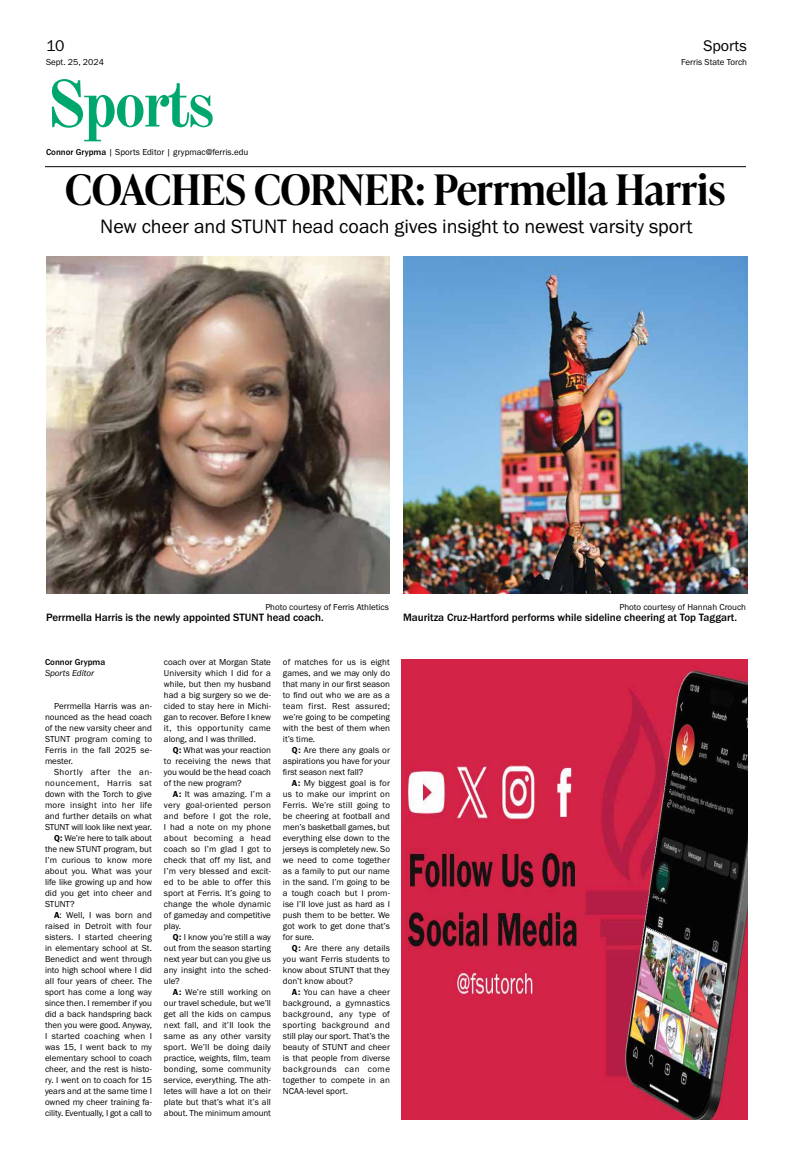
<style>
.page{position:relative;width:792px;height:1152px;background:#fff}
.page>*{position:absolute;margin:0;border:0;box-sizing:border-box;transform-origin:0 0}
.t1{font:700 65px "Old Standard TT";letter-spacing:-.06em;color:#00a76d}
.t2{font:600 42px "Ivy Presto Headline";color:#000}
.t3{font:20px "Franklin Gothic URW Boo";color:#000}
.t4{font:16px "Franklin Gothic URW Boo";letter-spacing:-.01em;color:#000}
.t5{font:500 11px "Franklin Gothic URW";color:#000}
.t6{font:9px/11px "Franklin Gothic URW Boo";color:#000;text-align:justify}
.t7{font:9px "Franklin Gothic URW Boo";letter-spacing:.02em;color:#000}
.t8{font:9px "Franklin Gothic URW Boo";letter-spacing:.025em;color:#000}
.t9{font:9px "Franklin Gothic URW Boo";letter-spacing:.045em;color:#000}
.t10{font:9px "Franklin Gothic URW Boo";letter-spacing:.05em;color:#000}
.t11{font:500 9px "Franklin Gothic URW";color:#000}
.t12{font:9px "Franklin Gothic URW Boo Ita";color:#000}
.s1{font-family:"Franklin Gothic URW";font-weight:500}
.s2{font-family:"Franklin Gothic URW Dem"}
</style>
<div class="page">
<hr style="left:45px;top:167px;width:701px;height:1px;background:#000">
<img style="left:46px;top:256px;width:344px;height:337px">
<img style="left:403px;top:256px;width:344px;height:337px">
<img style="left:402px;top:659px;width:345px;height:461px">
<h3 class="t4" style="left:46px;top:35px;width:20px">10</h3>
<p class="t6" style="left:46px;top:56px;width:59px">Sept. 25, 2024</p>
<h1 class="t1" style="left:46px;top:54px;width:170px">Sports</h1>
<p class="t6" style="left:46px;top:146px;width:204px"><span class="s1">Connor Grypma</span> | Sports Editor | grypmac@ferris.edu</p>
<h3 class="t4" style="left:704px;top:35px;width:45px">Sports</h3>
<p class="t6" style="left:681px;top:56px;width:67px">Ferris State Torch</p>
<h2 class="t2" style="left:65px;top:160px;width:662px">COACHES CORNER: Perrmella Harris</h2>
<h3 class="t3" style="left:100px;top:214px;width:594px">New cheer and STUNT head coach gives insight to newest varsity sport</h3>
<p class="t6" style="left:265px;top:601px;width:125px">Photo courtesy of Ferris Athletics</p>
<p class="t5" style="left:46px;top:610px;width:279px">Perrmella Harris is the newly appointed STUNT head coach.</p>
<p class="t11" style="left:45px;top:657px;width:62px">Connor Grypma</p>
<p class="t12" style="left:45px;top:668px;width:51px">Sports Editor</p>
<p class="t6" style="left:45px;top:701px;width:109px;text-indent:9px">Perrmella Harris was an&shy;nounced as the head coach of the new varsity cheer and STUNT program coming to Ferris in the fall 2025 se&shy;mester.</p>
<p class="t10" style="left:54px;top:767px;width:100px">Shortly after the an-</p>
<p class="t9" style="left:45px;top:778px;width:108px">nouncement, Harris sat</p>
<p class="t6" style="left:45px;top:789px;width:109px">down with the Torch to give</p>
<p class="t8" style="left:45px;top:800px;width:109px">more insight into her life</p>
<p class="t6" style="left:45px;top:811px;width:108px">and further details on what</p>
<p class="t6" style="left:45px;top:822px;width:108px">STUNT will look like next year.</p>
<p class="t6" style="left:54px;top:833px;width:99px"><span class="s2">Q:</span> We’re here to talk about</p>
<p class="t6" style="left:45px;top:844px;width:108px">the new STUNT program, but</p>
<p class="t7" style="left:45px;top:855px;width:109px">I’m curious to know more</p>
<p class="t6" style="left:45px;top:866px;width:109px">about you. What was your</p>
<p class="t6" style="left:45px;top:877px;width:108px">life like growing up and how</p>
<p class="t6" style="left:45px;top:888px;width:109px">did you get into cheer and</p>
<p class="t6" style="left:45px;top:899px;width:31px">STUNT?</p>
<p class="t6" style="left:54px;top:910px;width:100px"><span class="s2">A</span>: Well, I was born and</p>
<p class="t7" style="left:45px;top:921px;width:108px">raised in Detroit with four</p>
<p class="t7" style="left:45px;top:932px;width:109px">sisters. I started cheering</p>
<p class="t6" style="left:45px;top:942px;width:109px">in elementary school at St.</p>
<p class="t6" style="left:45px;top:953px;width:108px">Benedict and went through</p>
<p class="t6" style="left:45px;top:964px;width:108px">into high school where I did</p>
<p class="t6" style="left:45px;top:975px;width:109px">all four years of cheer. The</p>
<p class="t6" style="left:45px;top:986px;width:108px">sport has come a long way</p>
<p class="t6" style="left:45px;top:997px;width:109px">since then. I remember if you</p>
<p class="t6" style="left:45px;top:1008px;width:109px">did a back handspring back</p>
<p class="t6" style="left:45px;top:1019px;width:109px">then you were good. Anyway,</p>
<p class="t7" style="left:45px;top:1031px;width:109px">I started coaching when I</p>
<p class="t6" style="left:45px;top:1041px;width:108px">was 15, I went back to my</p>
<p class="t6" style="left:45px;top:1052px;width:109px">elementary school to coach</p>
<p class="t6" style="left:45px;top:1063px;width:109px">cheer, and the rest is histo-</p>
<p class="t6" style="left:45px;top:1074px;width:109px">ry. I went on to coach for 15</p>
<p class="t6" style="left:45px;top:1085px;width:108px">years and at the same time I</p>
<p class="t6" style="left:45px;top:1096px;width:109px">owned my cheer training fa-</p>
<p class="t6" style="left:45px;top:1107px;width:108px">cility. Eventually, I got a call to</p>
<p class="t6" style="left:283px;top:656px;width:109px">of matches for us is eight games, and we may only do that many in our first season to find out who we are as a team first. Rest assured; we’re going to be competing with the best of them when it’s time.</p>
<p class="t6" style="left:283px;top:744px;width:109px;text-indent:9px"><span class="s2">Q:</span> Are there any goals or aspirations you have for your first season next fall?</p>
<p class="t6" style="left:283px;top:777px;width:109px;text-indent:9px"><span class="s2">A:</span> My biggest goal is for us to make our imprint on Ferris. We’re still going to be cheering at football and men’s basketball games, but everything else down to the jerseys is completely new. So we need to come together as a family to put our name in the sand. I’m going to be a tough coach but I prom&shy;ise I’ll love just as hard as I push them to be better. We got work to get done that’s for sure.</p>
<p class="t6" style="left:283px;top:942px;width:109px;text-indent:9px"><span class="s2">Q:</span> Are there any details you want Ferris students to know about STUNT that they don’t know about?</p>
<p class="t6" style="left:283px;top:986px;width:109px;text-indent:9px"><span class="s2">A:</span> You can have a cheer background, a gymnastics background, any type of sporting background and still play our sport. That’s the beauty of STUNT and cheer is that people from diverse backgrounds can come together to compete in an NCAA-level sport.</p>
<p class="t6" style="left:164px;top:656px;width:109px">coach over at Morgan State University which I did for a while, but then my husband had a big surgery so we de&shy;cided to stay here in Michi&shy;gan to recover. Before I knew it, this opportunity came along, and I was thrilled.</p>
<p class="t6" style="left:164px;top:744px;width:109px;text-indent:9px"><span class="s2">Q:</span> What was your reaction to receiving the news that you would be the head coach of the new program?</p>
<p class="t6" style="left:164px;top:788px;width:109px;text-indent:9px"><span class="s2">A:</span> It was amazing. I’m a very goal-oriented person and before I got the role, I had a note on my phone about becoming a head coach so I’m glad I got to check that off my list, and I’m very blessed and excit&shy;ed to be able to offer this sport at Ferris. It’s going to change the whole dynamic of gameday and competitive play.</p>
<p class="t6" style="left:164px;top:931px;width:109px;text-indent:9px"><span class="s2">Q:</span> I know you’re still a way out from the season starting next year but can you give us any insight into the sched&shy;ule?</p>
<p class="t6" style="left:164px;top:986px;width:109px;text-indent:9px"><span class="s2">A:</span> We’re still working on our travel schedule, but we’ll get all the kids on campus next fall, and it’ll look the same as any other varsity sport. We’ll be doing daily practice, weights, film, team bonding, some community service, everything. The ath&shy;letes will have a lot on their plate but that’s what it’s all about. The minimum amount</p>
<p class="t6" style="left:619px;top:601px;width:128px">Photo courtesy of Hannah Crouch</p>
<p class="t5" style="left:403px;top:610px;width:336px">Mauritza Cruz-Hartford performs while sideline cheering at Top Taggart.</p>
</div>
